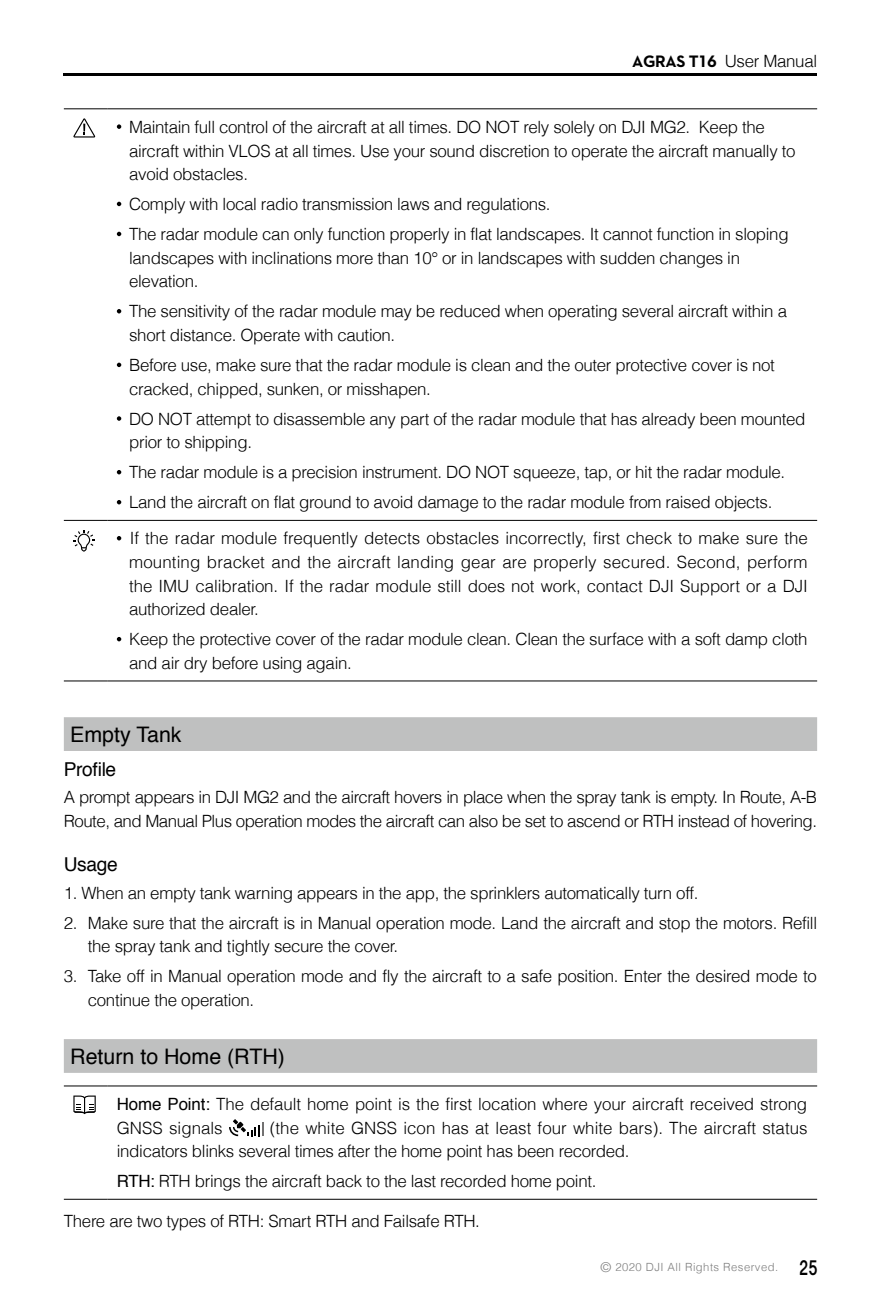
<style>
.page{position:relative;width:881px;height:1308px;background:#fff}
.page>*{position:absolute;margin:0;border:0;box-sizing:border-box;transform-origin:0 0}
.t1{font:21.38px "Helvetica";color:#000}
.t2{font:19.12px "Helvetica";letter-spacing:-.02em;color:#000}
.t3{font:300 16.88px/23.6px "Helvetica";letter-spacing:-.02em;color:#000}
.t4{font:300 11.25px "Helvetica";letter-spacing:.04em;color:#7d7d7d}
.s1{font-family:"Dji";font-weight:700}
.s2{font-weight:400}
.s3{font-size:13.5px}
.s4{font-family:"Gujarati Sangam MN";font-weight:700;font-size:18px;color:#000}
</style>
<div class="page">
<hr style="left:64px;top:74px;width:752px;height:2px;background:#000">
<div style="left:64px;top:717px;width:752px;height:34px;background:#bfc0c0"></div>
<div style="left:64px;top:1039px;width:752px;height:33px;background:#bfc0c0"></div>
<hr style="left:64px;top:108px;width:43px;height:1px;background:#000">
<hr style="left:107px;top:108px;width:709px;height:1px;background:#000">
<hr style="left:64px;top:520px;width:43px;height:1px;background:#000">
<hr style="left:107px;top:520px;width:709px;height:1px;background:#000">
<hr style="left:64px;top:680px;width:43px;height:1px;background:#000">
<hr style="left:107px;top:680px;width:709px;height:1px;background:#000">
<svg style="left:73px;top:118px;width:22px;height:19px"></svg>
<svg style="left:117px;top:124px;width:4px;height:5px"></svg>
<svg style="left:117px;top:202px;width:4px;height:4px"></svg>
<svg style="left:117px;top:232px;width:4px;height:4px"></svg>
<svg style="left:117px;top:309px;width:4px;height:4px"></svg>
<svg style="left:117px;top:363px;width:4px;height:4px"></svg>
<svg style="left:117px;top:416px;width:4px;height:5px"></svg>
<svg style="left:117px;top:470px;width:4px;height:4px"></svg>
<svg style="left:117px;top:500px;width:4px;height:4px"></svg>
<svg style="left:73px;top:530px;width:21px;height:21px"></svg>
<svg style="left:117px;top:536px;width:4px;height:4px"></svg>
<svg style="left:117px;top:637px;width:4px;height:4px"></svg>
<hr style="left:64px;top:1085px;width:43px;height:1px;background:#000">
<hr style="left:107px;top:1085px;width:709px;height:1px;background:#000">
<hr style="left:64px;top:1198px;width:43px;height:1px;background:#000">
<hr style="left:107px;top:1198px;width:709px;height:1px;background:#000">
<svg style="left:73px;top:1095px;width:23px;height:19px"></svg>
<svg style="left:229px;top:1119px;width:34px;height:17px"></svg>
<p class="t3" style="left:632px;top:49px;width:186px"><span class="s1">AGRAS T16</span> User Manual</p>
<p class="t3" style="left:129px;top:114px;width:667px">Maintain full control of the aircraft at all times. DO NOT rely solely on DJI MG2. Keep the aircraft within VLOS at all times. Use your sound discretion to operate the aircraft manually to avoid obstacles.</p>
<p class="t3" style="left:129px;top:188px;width:660px;line-height:29.9px">Comply with local radio transmission laws and regulations.<br>The radar module can only function properly in flat landscapes. It cannot function in sloping</p>
<p class="t3" style="left:129px;top:245px;width:612px">landscapes with inclinations more than 10° or in landscapes with sudden changes in elevation.</p>
<p class="t3" style="left:129px;top:299px;width:659px">The sensitivity of the radar module may be reduced when operating several aircraft within a short distance. Operate with caution.</p>
<p class="t3" style="left:129px;top:352px;width:647px">Before use, make sure that the radar module is clean and the outer protective cover is not cracked, chipped, sunken, or misshapen.</p>
<p class="t3" style="left:129px;top:406px;width:677px">DO NOT attempt to disassemble any part of the radar module that has already been mounted prior to shipping.</p>
<p class="t3" style="left:129px;top:456px;width:657px;line-height:29.9px">The radar module is a precision instrument. DO NOT squeeze, tap, or hit the radar module.<br>Land the aircraft on flat ground to avoid damage to the radar module from raised objects.</p>
<p class="t3" style="left:129px;top:526px;width:680px;text-align:justify">If the radar module frequently detects obstacles incorrectly, first check to make sure the mounting bracket and the aircraft landing gear are properly secured. Second, perform the IMU calibration. If the radar module still does not work, contact DJI Support or a DJI authorized dealer.</p>
<p class="t3" style="left:129px;top:627px;width:679px">Keep the protective cover of the radar module clean. Clean the surface with a soft damp cloth and air dry before using again.</p>
<p class="t1" style="left:70px;top:717px;width:113px">Empty Tank</p>
<p class="t2" style="left:64px;top:754px;width:54px">Profile</p>
<p class="t3" style="left:64px;top:784px;width:754px">A prompt appears in DJI MG2 and the aircraft hovers in place when the spray tank is empty. In Route, A-B<br>Route, and Manual Plus operation modes the aircraft can also be set to ascend or RTH instead of hovering.</p>
<p class="t2" style="left:64px;top:850px;width:55px">Usage</p>
<p class="t3" style="left:64px;top:880px;width:636px">1. When an empty tank warning appears in the app, the sprinklers automatically turn off.</p>
<p class="t3" style="left:88px;top:910px;width:730px;text-indent:-24px">2. Make sure that the aircraft is in Manual operation mode. Land the aircraft and stop the motors. Refill the spray tank and tightly secure the cover.</p>
<p class="t3" style="left:88px;top:963px;width:730px;text-indent:-24px">3. Take off in Manual operation mode and fly the aircraft to a safe position. Enter the desired mode to continue the operation.</p>
<p class="t1" style="left:70px;top:1039px;width:216px">Return to Home (RTH)</p>
<p class="t3" style="left:117px;top:1091px;width:691px"><span class="s2">Home Point:</span> The default home point is the first location where your aircraft received strong<br>GNSS signals</p>
<p class="t3" style="left:117px;top:1115px;width:692px;text-indent:153px">(the white GNSS icon has at least four white bars). The aircraft status indicators blinks several times after the home point has been recorded.</p>
<p class="t3" style="left:117px;top:1168px;width:481px"><span class="s2">RTH:</span> RTH brings the aircraft back to the last recorded home point.</p>
<p class="t3" style="left:64px;top:1208px;width:417px">There are two types of RTH: Smart RTH and Failsafe RTH.</p>
<p class="t4" style="left:600px;top:1258px;width:218px"><span class="s3">©</span> 2020 DJI All Rights Reserved. <span class="s4">25</span></p>
</div>
